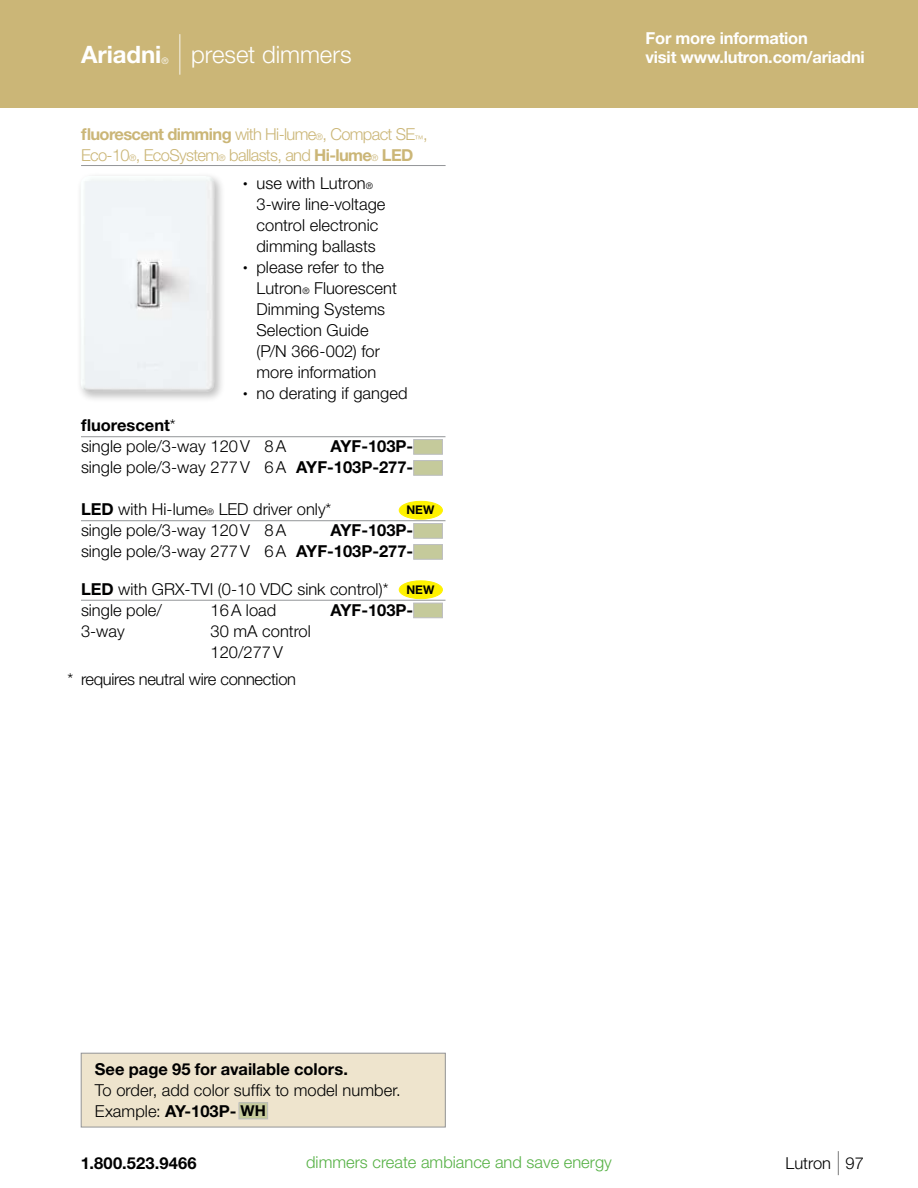
<style>
.page{position:relative;width:918px;height:1188px;background:#fff}
.page>*{position:absolute;margin:0;border:0;box-sizing:border-box;transform-origin:0 0}
.t1{font:300 24px "Helvetica Neue LT Std";letter-spacing:-.005em;color:#fff}
.t2{font:700 24px "Helvetica Neue LT Std";letter-spacing:-.005em;color:#fff}
.t3{font:300 16.5px/21px "Helvetica Neue LT Std";color:#000}
.t4{font:700 16.5px/21px "Helvetica Neue LT Std";color:#000;text-align:right}
.t5{font:300 16.5px/21px "Helvetica Neue LT Std";letter-spacing:-.04em;color:#cbb677}
.t6{font:700 16.5px/19.5px "Helvetica Neue LT Std";letter-spacing:-.015em;color:#fff}
.t7{font:300 16.5px "Helvetica Neue LT Std";color:#56b145}
.t8{font:300 16.5px "Helvetica Neue LT Std";letter-spacing:-.02em;color:#000}
.t9{font:700 12px "Helvetica Neue LT Std";color:#000}
.t10{font:300 9px "Helvetica Neue LT Std";color:#fff}
.s1{font-weight:200;font-size:40.5px}
.s2{font-weight:700}
.s3{font-size:9px}
.s4{font-weight:300}
.s5{font-weight:700;font-size:12px}
.s6{font-weight:700;font-size:15px}
.s7{font-weight:200;font-size:24px}
</style>
<div class="page">
<div style="left:0;top:0;width:918px;height:108px;background:#cbb677"></div>
<hr style="left:81px;top:436px;width:365px;height:1px;background:#939598">
<hr style="left:81px;top:520px;width:365px;height:1px;background:#939598">
<hr style="left:81px;top:600px;width:365px;height:1px;background:#939598">
<div style="left:413px;top:439px;width:30px;height:16px;background:#c5ca9b;border:1px solid #bcbdc0"></div>
<div style="left:413px;top:460px;width:30px;height:16px;background:#c5ca9b;border:1px solid #bcbdc0"></div>
<div style="left:399px;top:501px;width:43px;height:18px;background:#fff200;border-radius:50%"></div>
<div style="left:399px;top:501px;width:44px;height:19px;border:1px solid #fff200;border-radius:50%"></div>
<div style="left:413px;top:523px;width:30px;height:16px;background:#c5ca9b;border:1px solid #bcbdc0"></div>
<div style="left:413px;top:544px;width:30px;height:16px;background:#c5ca9b;border:1px solid #bcbdc0"></div>
<div style="left:399px;top:581px;width:43px;height:18px;background:#fff200;border-radius:50%"></div>
<div style="left:399px;top:580px;width:44px;height:19px;border:1px solid #fff200;border-radius:50%"></div>
<div style="left:413px;top:603px;width:30px;height:15px;background:#c5ca9b;border:1px solid #bcbdc0"></div>
<div style="left:76px;top:172px;width:149px;height:231px;background:#000;opacity:.25"></div>
<img style="left:80px;top:176px;width:135px;height:216px">
<div style="left:81px;top:1053px;width:364px;height:74px;background:#eee4cd"></div>
<div style="left:239px;top:1103px;width:29px;height:16px;background:#c5ca9b"></div>
<div style="left:239px;top:1102px;width:29px;height:17px;border:1px solid #bcbdc0"></div>
<div style="left:81px;top:1053px;width:365px;height:74px;border:1px solid #939598"></div>
<hr style="left:81px;top:165px;width:365px;height:1px;background:#939598">
<h1 class="t2" style="left:81px;top:40px;width:82px">Ariadni</h1>
<p class="t10" style="left:162px;top:55px;width:9px">®</p>
<h1 class="t1" style="left:175px;top:40px;width:178px"><span class="s1">|</span> preset dimmers</h1>
<p class="t5" style="left:81px;top:123px;width:348px"><span class="s2">fluorescent dimming</span> with Hi-lume<span class="s3">®</span>, Compact SE<sub>™</sub>,<br>Eco-10<span class="s3">®</span>, EcoSystem<span class="s3">®</span> ballasts, and <span class="s2">Hi-lume</span><span class="s3">®</span> <span class="s2">LED</span></p>
<p class="t3" style="left:256px;top:172px;width:130px;text-indent:-13px"><span class="s3">•</span> use with Lutron<span class="s3">®<br></span>3-wire line-voltage control electronic dimming ballasts</p>
<p class="t3" style="left:256px;top:256px;width:142px;text-indent:-13px"><span class="s3">•</span> please refer to the<br>Lutron<span class="s3">®</span> Fluorescent<br>Dimming Systems<br>Selection Guide (P/N 366-002) for more information</p>
<p class="t3" style="left:243px;top:382px;width:166px"><span class="s3">•</span> no derating if ganged</p>
<p class="t3" style="left:81px;top:414px;width:207px"><span class="s2">fluorescent</span>*<br>single pole/3-way 120V 8A</p>
<p class="t4" style="left:81px;top:435px;width:334px">AYF-103P-<br><span class="s4">single pole/3-way 277V 6A</span> AYF-103P-277-</p>
<p class="t3" style="left:81px;top:498px;width:252px"><span class="s2">LED</span> with Hi-lume<span class="s3">®</span> LED driver only*</p>
<p class="t9" style="left:406px;top:503px;width:29px">NEW</p>
<p class="t3" style="left:81px;top:519px;width:207px">single pole/3-way 120V 8A</p>
<p class="t4" style="left:81px;top:519px;width:334px">AYF-103P-<br><span class="s4">single pole/3-way 277V 6A</span> AYF-103P-277-</p>
<p class="t3" style="left:81px;top:578px;width:355px"><span class="s2">LED</span> with GRX-TVI (0-10 VDC sink control)* <span class="s5">NEW </span>single pole/</p>
<p class="t3" style="left:211px;top:599px;width:67px">16A load</p>
<p class="t4" style="left:330px;top:599px;width:84px">AYF-103P-</p>
<p class="t3" style="left:81px;top:620px;width:45px">3-way</p>
<p class="t3" style="left:211px;top:620px;width:102px">30 mA control<br>120/277V</p>
<p class="t8" style="left:68px;top:669px;width:230px">* requires neutral wire connection</p>
<p class="t4" style="left:95px;top:1058px;width:255px">See page 95 for available colors.</p>
<p class="t3" style="left:95px;top:1079px;width:307px">To order, add color suffix to model number.<br>Example: <span class="s2">AY-103P-</span> <span class="s6">WH</span></p>
<p class="t6" style="left:646px;top:28px;width:221px">For more information<br>visit www.lutron.com/ariadni</p>
<p class="t4" style="left:81px;top:1152px;width:117px">1.800.523.9466</p>
<p class="t7" style="left:306px;top:1152px;width:307px">dimmers create ambiance and save energy</p>
<p class="t3" style="left:786px;top:1152px;width:80px">Lutron <span class="s7">|</span> 97</p>
</div>
